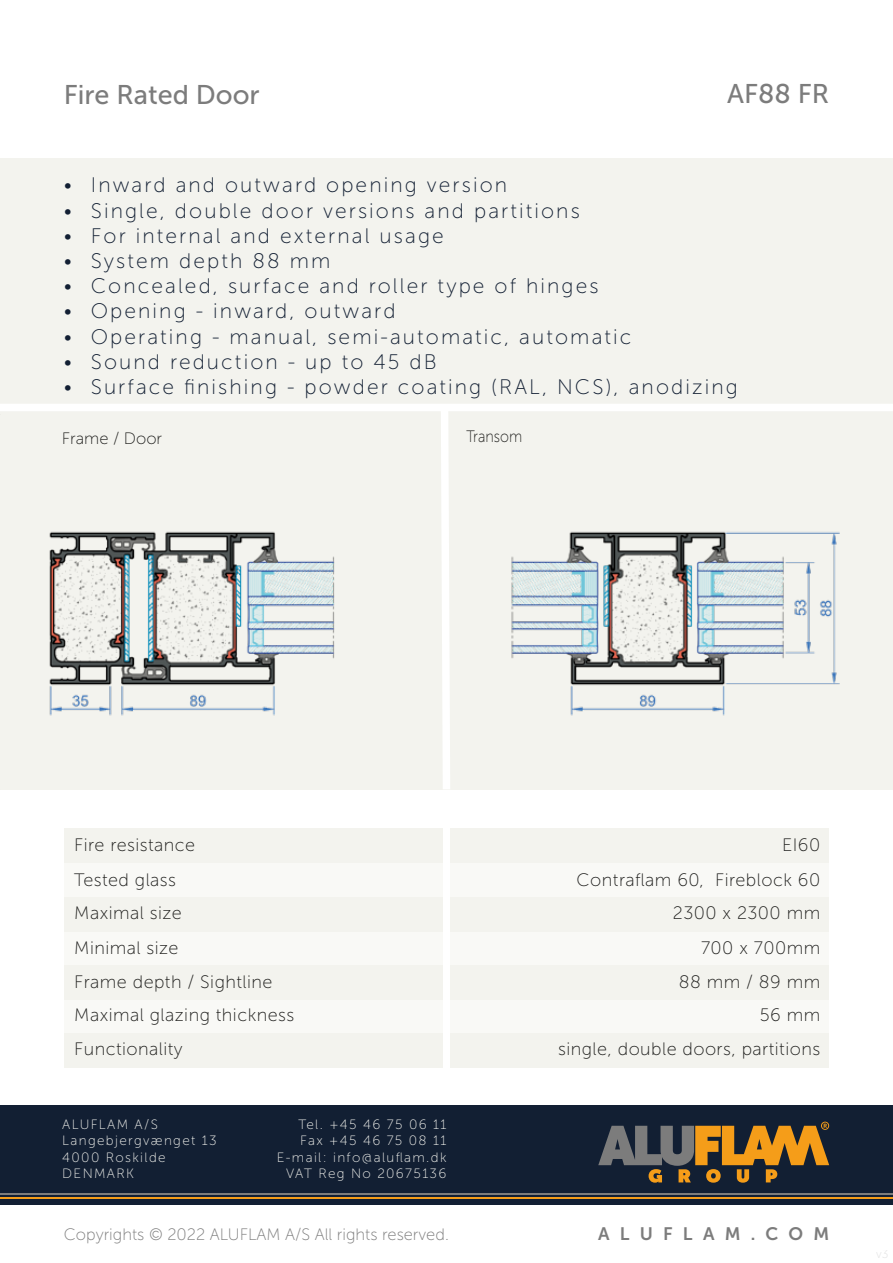
<style>
.page{position:relative;width:893px;height:1263px;background:#fff}
.page>*{position:absolute;margin:0;border:0;box-sizing:border-box;transform-origin:0 0}
.t1{font:27px "Museo Sans 500";color:#7c7c7c}
.t2{font:21px "Museo Sans 100";letter-spacing:.1em;color:#121f33}
.t3{font:18px/34.2px "Museo Sans 100";letter-spacing:.025em;color:#1d1d1b}
.t4{font:18px "Museo Sans 700";letter-spacing:.57em;color:#7c7c7c}
.t5{font:16.5px "Museo Sans 100";color:#7c7c7c}
.t6{font:16.5px "Museo Sans 100";color:#1d1d1b}
.t7{font:16.5px "Museo Sans 100";color:#1d1d1b;scale:.87 1}
.t8{font:13.5px/16.2px "Museo Sans 100";letter-spacing:.1em;color:#f3f3ee;text-align:right}
</style>
<div class="page">
<div style="left:0;top:1105px;width:893px;height:100px;background:#121f33"></div>
<hr style="left:0;top:1197px;width:893px;height:2px;background:#f59d19">
<hr style="left:0;top:1193px;width:893px;height:2px;background:#7c7c7c">
<svg style="left:598px;top:1122px;width:231px;height:61px"></svg>
<div style="left:64px;top:829px;width:378px;height:34px;background:#f3f3ee"></div>
<div style="left:451px;top:829px;width:378px;height:34px;background:#f3f3ee"></div>
<div style="left:64px;top:863px;width:378px;height:34px;background:#f9f9f6"></div>
<div style="left:451px;top:863px;width:378px;height:34px;background:#f9f9f6"></div>
<div style="left:64px;top:897px;width:378px;height:34px;background:#f3f3ee"></div>
<div style="left:451px;top:897px;width:378px;height:34px;background:#f3f3ee"></div>
<div style="left:64px;top:931px;width:378px;height:34px;background:#f9f9f6"></div>
<div style="left:451px;top:931px;width:378px;height:34px;background:#f9f9f6"></div>
<div style="left:64px;top:965px;width:378px;height:34px;background:#f3f3ee"></div>
<div style="left:451px;top:965px;width:378px;height:34px;background:#f3f3ee"></div>
<div style="left:64px;top:999px;width:378px;height:34px;background:#f9f9f6"></div>
<div style="left:451px;top:999px;width:378px;height:34px;background:#f9f9f6"></div>
<div style="left:64px;top:1033px;width:378px;height:34px;background:#f3f3ee"></div>
<div style="left:451px;top:1033px;width:378px;height:34px;background:#f3f3ee"></div>
<div style="left:0;top:158px;width:893px;height:631px;background:#f3f3ee"></div>
<div style="left:0;top:404px;width:893px;height:7px;background:#fff"></div>
<img style="left:49px;top:414px;width:791px;height:375px">
<p class="t1" style="left:64px;top:80px;width:197px">Fire Rated Door</p>
<p class="t1" style="left:727px;top:79px;width:104px">AF88 FR</p>
<p class="t2" style="left:64px;top:174px;width:445px">• Inward and outward opening version</p>
<p class="t2" style="left:64px;top:199px;width:518px">• Single, double door versions and partitions</p>
<p class="t2" style="left:64px;top:224px;width:382px">• For internal and external usage</p>
<p class="t2" style="left:64px;top:250px;width:268px">• System depth 88 mm</p>
<p class="t2" style="left:64px;top:275px;width:536px">• Concealed, surface and roller type of hinges</p>
<p class="t2" style="left:64px;top:300px;width:333px">• Opening - inward, outward</p>
<p class="t2" style="left:64px;top:325px;width:569px">• Operating - manual, semi-automatic, automatic</p>
<p class="t2" style="left:64px;top:350px;width:375px">• Sound reduction - up to 45 dB</p>
<p class="t2" style="left:64px;top:376px;width:675px">• Surface finishing - powder coating (RAL, NCS), anodizing</p>
<p class="t6" style="left:62px;top:429px;width:102px">Frame / Door</p>
<p class="t7" style="left:466px;top:428px;width:66px">Transom</p>
<p class="t3" style="left:74px;top:828px;width:200px">Fire resistance<br>Tested glass<br>Maximal size<br>Minimal size<br>Frame depth / Sightline</p>
<p class="t3" style="left:577px;top:828px;width:245px;text-align:right">EI60<br>Contraflam 60, Fireblock 60<br>2300 x 2300 mm<br>700 x 700mm<br>88 mm / 89 mm</p>
<p class="t3" style="left:74px;top:998px;width:222px">Maximal glazing thickness<br>Functionality</p>
<p class="t3" style="left:558px;top:998px;width:264px;text-align:right">56 mm<br>single, double doors, partitions</p>
<p class="t8" style="left:62px;top:1117px;width:156px;text-align:left">ALUFLAM A/S<br>Langebjergvænget 13<br>4000 Roskilde<br>DENMARK</p>
<p class="t8" style="left:277px;top:1117px;width:171px">Tel. +45 46 75 06 11<br>Fax +45 46 75 08 11<br>E-mail: info@aluflam.dk<br>VAT Reg No 20675136</p>
<p class="t5" style="left:64px;top:1226px;width:387px">Copyrights © 2022 ALUFLAM A/S All rights reserved.</p>
<p class="t4" style="left:598px;top:1224px;width:232px">ALUFLAM.COM</p>
</div>
